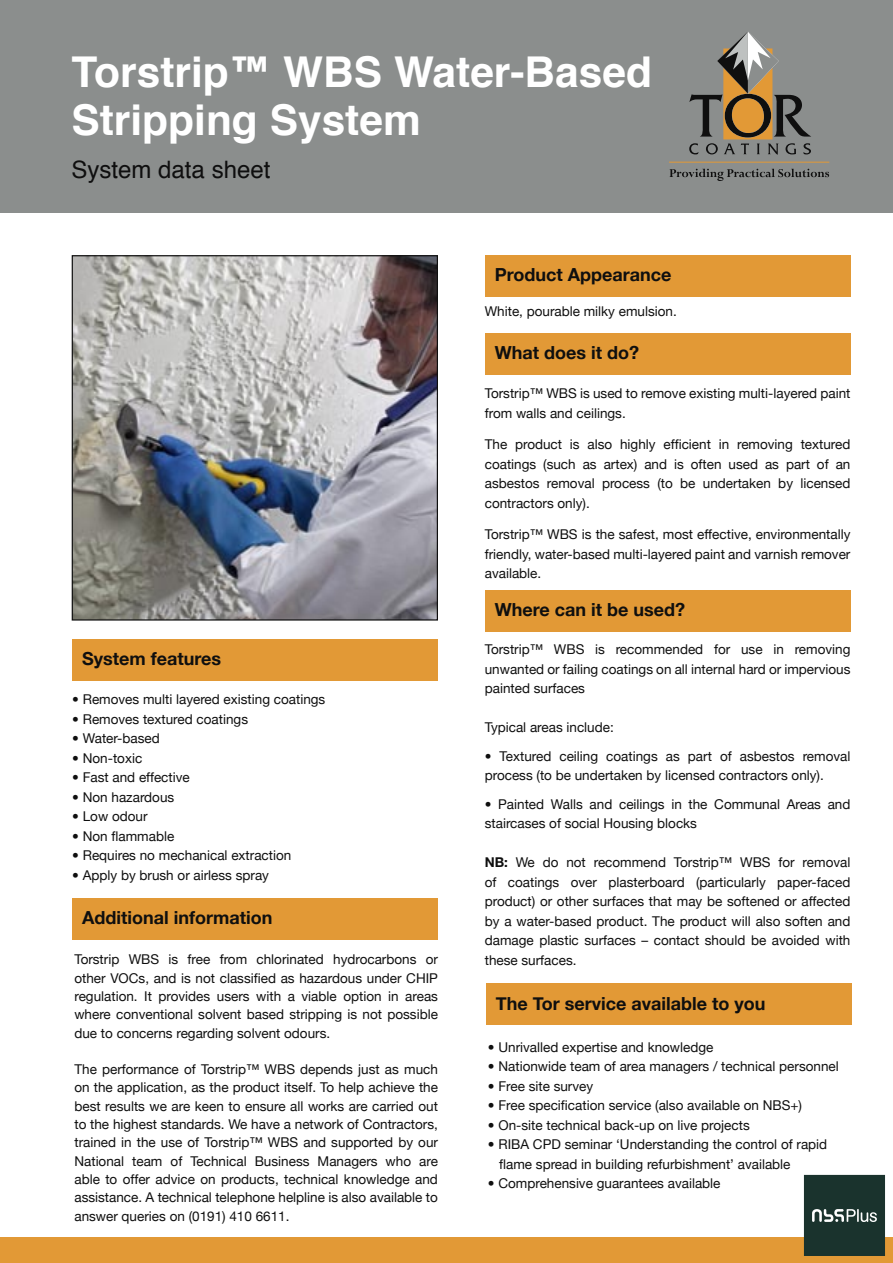
<style>
.page{position:relative;width:893px;height:1263px;background:#fff}
.page>*{position:absolute;margin:0;border:0;box-sizing:border-box;transform-origin:0 0}
.t1{font:700 42.45px "Helvetica";color:#fff}
.t2{font:24px "Helvetica";color:#0f0f0f}
.t3{font:700 18px "Helvetica Neue";color:#0f0f0f}
.t4{font:13.5px/19.5px "Helvetica Neue";color:#0f0f0f;text-align:justify}
.s1{font-weight:700}
</style>
<div class="page">
<div style="left:0;top:0;width:893px;height:213px;background:#8b8e8d"></div>
<div style="left:0;top:1237px;width:893px;height:26px;background:#e29936"></div>
<img style="left:74px;top:257px;width:362px;height:362px">
<div style="left:72px;top:255px;width:366px;height:366px;border:1px solid #0f0f0f"></div>
<div style="left:72px;top:639px;width:366px;height:41px;background:#e29936"></div>
<div style="left:72px;top:898px;width:366px;height:41px;background:#e29936"></div>
<div style="left:485px;top:255px;width:365px;height:41px;background:#e29936"></div>
<div style="left:485px;top:333px;width:365px;height:41px;background:#e29936"></div>
<div style="left:485px;top:590px;width:365px;height:42px;background:#e29936"></div>
<div style="left:486px;top:984px;width:365px;height:41px;background:#e29936"></div>
<svg style="left:689px;top:32px;width:122px;height:123px"></svg>
<svg style="left:669px;top:162px;width:160px;height:1px"></svg>
<svg style="left:669px;top:169px;width:160px;height:12px"></svg>
<div style="left:804px;top:1175px;width:81px;height:81px;background:#1a332d"></div>
<svg style="left:812px;top:1209px;width:65px;height:13px"></svg>
<p class="t1" style="left:71px;top:43px;width:582px">Torstrip™ WBS Water-Based</p>
<p class="t1" style="left:71px;top:91px;width:351px">Stripping System</p>
<p class="t2" style="left:71px;top:154px;width:200px">System data sheet</p>
<p class="t3" style="left:82px;top:648px;width:141px">System features</p>
<p class="t4" style="left:72px;top:690px;width:255px">• Removes multi layered existing coatings</p>
<p class="t4" style="left:72px;top:709px;width:177px">• Removes textured coatings</p>
<p class="t4" style="left:72px;top:729px;width:89px">• Water-based</p>
<p class="t4" style="left:72px;top:748px;width:71px">• Non-toxic</p>
<p class="t4" style="left:72px;top:768px;width:119px">• Fast and effective</p>
<p class="t4" style="left:72px;top:787px;width:104px">• Non hazardous</p>
<p class="t4" style="left:72px;top:807px;width:77px">• Low odour</p>
<p class="t4" style="left:72px;top:826px;width:104px">• Non flammable</p>
<p class="t4" style="left:72px;top:846px;width:221px">• Requires no mechanical extraction</p>
<p class="t4" style="left:72px;top:865px;width:198px">• Apply by brush or airless spray</p>
<p class="t3" style="left:82px;top:907px;width:192px">Additional information</p>
<p class="t4" style="left:74px;top:950px;width:365px;line-height:18.3px">Torstrip WBS is free from chlorinated hydrocarbons or other VOCs, and is not classified as hazardous under CHIP regulation. It provides users with a viable option in areas where conventional solvent based stripping is not possible due to concerns regarding solvent odours.</p>
<p class="t4" style="left:74px;top:1060px;width:365px;line-height:18.3px">The performance of Torstrip™ WBS depends just as much on the application, as the product itself. To help achieve the best results we are keen to ensure all works are carried out to the highest standards. We have a network of Contractors, trained in the use of Torstrip™ WBS and supported by our National team of Technical Business Managers who are able to offer advice on products, technical knowledge and assistance. A technical telephone helpline is also available to answer queries on (0191) 410 6611.</p>
<p class="t3" style="left:495px;top:264px;width:178px">Product Appearance</p>
<p class="t4" style="left:485px;top:301px;width:194px">White, pourable milky emulsion.</p>
<p class="t3" style="left:495px;top:341px;width:146px">What does it do?</p>
<p class="t4" style="left:485px;top:383px;width:367px">Torstrip™ WBS is used to remove existing multi-layered paint from walls and ceilings.</p>
<p class="t4" style="left:485px;top:434px;width:367px">The product is also highly efficient in removing textured coatings (such as artex) and is often used as part of an asbestos removal process (to be undertaken by licensed contractors only).</p>
<p class="t4" style="left:485px;top:524px;width:367px">Torstrip™ WBS is the safest, most effective, environmentally friendly, water-based multi-layered paint and varnish remover available.</p>
<p class="t3" style="left:495px;top:599px;width:192px">Where can it be used?</p>
<p class="t4" style="left:485px;top:640px;width:367px">Torstrip™ WBS is recommended for use in removing unwanted or failing coatings on all internal hard or impervious painted surfaces</p>
<p class="t4" style="left:485px;top:718px;width:131px">Typical areas include:</p>
<p class="t4" style="left:485px;top:746px;width:367px">• Textured ceiling coatings as part of asbestos removal process (to be undertaken by licensed contractors only).</p>
<p class="t4" style="left:485px;top:794px;width:367px">• Painted Walls and ceilings in the Communal Areas and staircases of social Housing blocks</p>
<p class="t4" style="left:485px;top:853px;width:367px"><span class="s1">NB:</span> We do not recommend Torstrip™ WBS for removal of coatings over plasterboard (particularly paper-faced product) or other surfaces that may be softened or affected by a water-based product. The product will also soften and damage plastic surfaces – contact should be avoided with these surfaces.</p>
<p class="t3" style="left:496px;top:992px;width:271px">The Tor service available to you</p>
<p class="t4" style="left:488px;top:1037px;width:227px">• Unrivalled expertise and knowledge</p>
<p class="t4" style="left:488px;top:1056px;width:352px">• Nationwide team of area managers / technical personnel</p>
<p class="t4" style="left:488px;top:1076px;width:107px">• Free site survey</p>
<p class="t4" style="left:488px;top:1095px;width:316px">• Free specification service (also available on NBS+)</p>
<p class="t4" style="left:488px;top:1115px;width:263px">• On-site technical back-up on live projects</p>
<p class="t4" style="left:488px;top:1134px;width:341px">• RIBA CPD seminar ‘Understanding the control of rapid</p>
<p class="t4" style="left:499px;top:1154px;width:293px">flame spread in building refurbishment’ available</p>
<p class="t4" style="left:488px;top:1173px;width:234px">• Comprehensive guarantees available</p>
</div>
